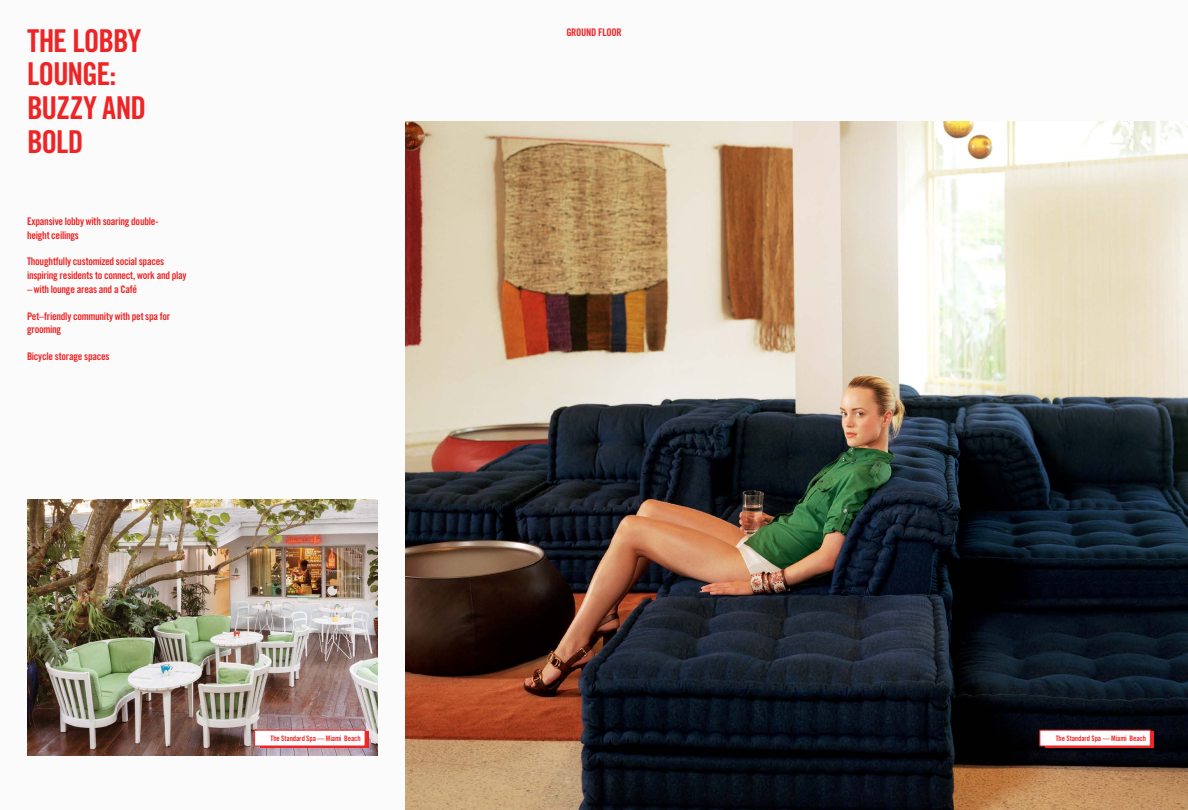
<style>
.page{position:relative;width:1188px;height:810px;background:#fbfbfb}
.page>*{position:absolute;margin:0;border:0;box-sizing:border-box;transform-origin:0 0}
.t1{font:31.5px/33.8px "Trade Gothic LT Std Bd Cn 20";letter-spacing:-.035em;color:#ee2526}
.t2{font:10.5px/13.5px "Trade Gothic LT Std Bd Cn 20";letter-spacing:-.03em;color:#ee2526}
.t3{font:7.5px "Trade Gothic LT Std Bd Cn 20";letter-spacing:-.015em;color:#ee2526}
</style>
<div class="page">
<img style="left:405px;top:122px;width:783px;height:688px">
<div style="left:1045px;top:731px;width:109px;height:17px;background:#ee2526"></div>
<div style="left:1040px;top:730px;width:111px;height:16px;background:#fff;border:1px solid #ee2526"></div>
<img style="left:27px;top:500px;width:351px;height:256px">
<div style="left:260px;top:731px;width:108px;height:17px;background:#ee2526"></div>
<div style="left:254px;top:730px;width:111px;height:16px;background:#fff"></div>
<h1 class="t1" style="left:27px;top:23px;width:121px">THE LOBBY<br>LOUNGE:<br>BUZZY AND<br>BOLD</h1>
<p class="t2" style="left:27px;top:214px;width:133px">Expansive lobby with soaring double&shy;height ceilings</p>
<p class="t2" style="left:27px;top:255px;width:161px">Thoughtfully customized social spaces inspiring residents to connect, work and play</p>
<p class="t2" style="left:27px;top:282px;width:112px">– with lounge areas and a Café</p>
<p class="t2" style="left:27px;top:309px;width:145px">Pet–friendly community with pet spa for grooming</p>
<p class="t2" style="left:27px;top:349px;width:84px">Bicycle storage spaces</p>
<p class="t2" style="left:566px;top:25px;width:57px">GROUND FLOOR</p>
<p class="t3" style="left:270px;top:734px;width:92px">The Standard Spa — Miami Beach</p>
<p class="t3" style="left:1056px;top:734px;width:92px">The Standard Spa — Miami Beach</p>
</div>
